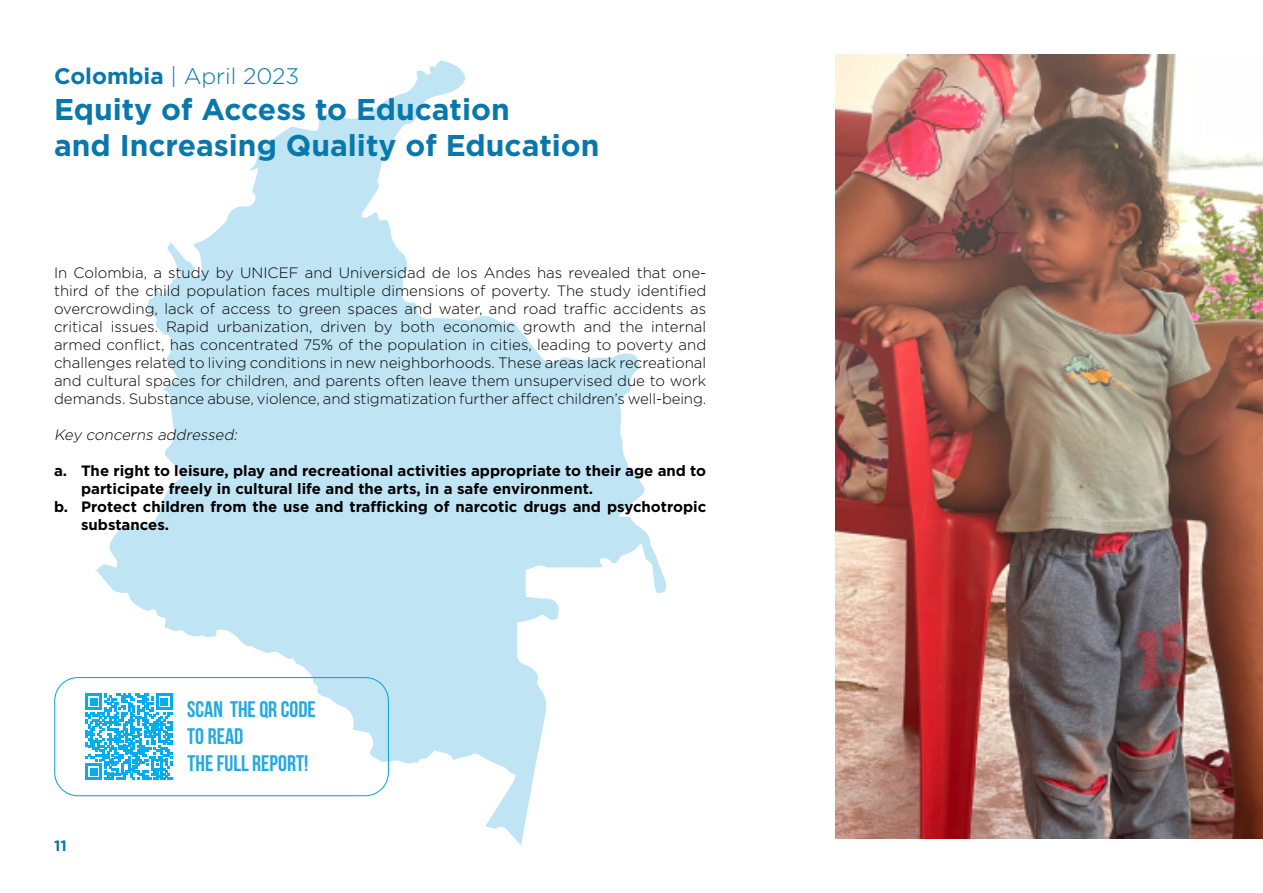
<style>
.page{position:relative;width:1263px;height:893px;background:#fff}
.page>*{position:absolute;margin:0;border:0;box-sizing:border-box;transform-origin:0 0}
.t1{font:700 30px/36px "Gotham";color:#0878ac}
.t2{font:700 22.5px/27px "Bebas Neue";letter-spacing:-.005em;color:#23a9e1}
.t3{font:300 22.5px "Gotham";color:#0878ac}
.t4{font:300 15px/18px "Gotham";letter-spacing:-.01em;color:#000;text-align:justify}
.t5{font:700 15px "Gotham";color:#000}
.t6{font:italic 300 15px "Gotham";color:#000}
.t7{font:700 15px "Gotham";color:#0878ac}
.s1{font-weight:700}
</style>
<div class="page">
<img style="left:836px;top:54px;width:427px;height:785px">
<svg style="left:94px;top:60px;width:573px;height:785px"></svg>
<div style="left:54px;top:677px;width:335px;height:119px;border:1px solid #069eda;border-radius:23px"></div>
<svg style="left:86px;top:693px;width:86px;height:87px"></svg>
<h2 class="t3" style="left:54px;top:62px;width:247px"><span class="s1">Colombia</span> | April 2023</h2>
<h1 class="t1" style="left:54px;top:91px;width:547px">Equity of Access to Education<br>and Increasing Quality of Education</h1>
<p class="t4" style="left:54px;top:263px;width:654px">In Colombia, a study by UNICEF and Universidad de los Andes has revealed that one&shy;third of the child population faces multiple dimensions of poverty. The study identified overcrowding, lack of access to green spaces and water, and road traffic accidents as critical issues. Rapid urbanization, driven by both economic growth and the internal armed conflict, has concentrated 75% of the population in cities, leading to poverty and challenges related to living conditions in new neighborhoods. These areas lack recreational and cultural spaces for children, and parents often leave them unsupervised due to work demands. Substance abuse, violence, and stigmatization further affect children’s well-being.</p>
<p class="t6" style="left:54px;top:425px;width:188px">Key concerns addressed:</p>
<p class="t5" style="left:54px;top:460px;width:654px">a. The right to leisure, play and recreational activities appropriate to their age and to</p>
<p class="t5" style="left:81px;top:478px;width:514px">participate freely in cultural life and the arts, in a safe environment.</p>
<p class="t5" style="left:54px;top:496px;width:654px">b. Protect children from the use and trafficking of narcotic drugs and psychotropic</p>
<p class="t5" style="left:81px;top:514px;width:90px">substances.</p>
<p class="t7" style="left:54px;top:835px;width:14px">11</p>
<h2 class="t2" style="left:187px;top:695px;width:130px">SCAN THE QR CODE<br>TO READ<br>THE FULL REPORT!</h2>
</div>
